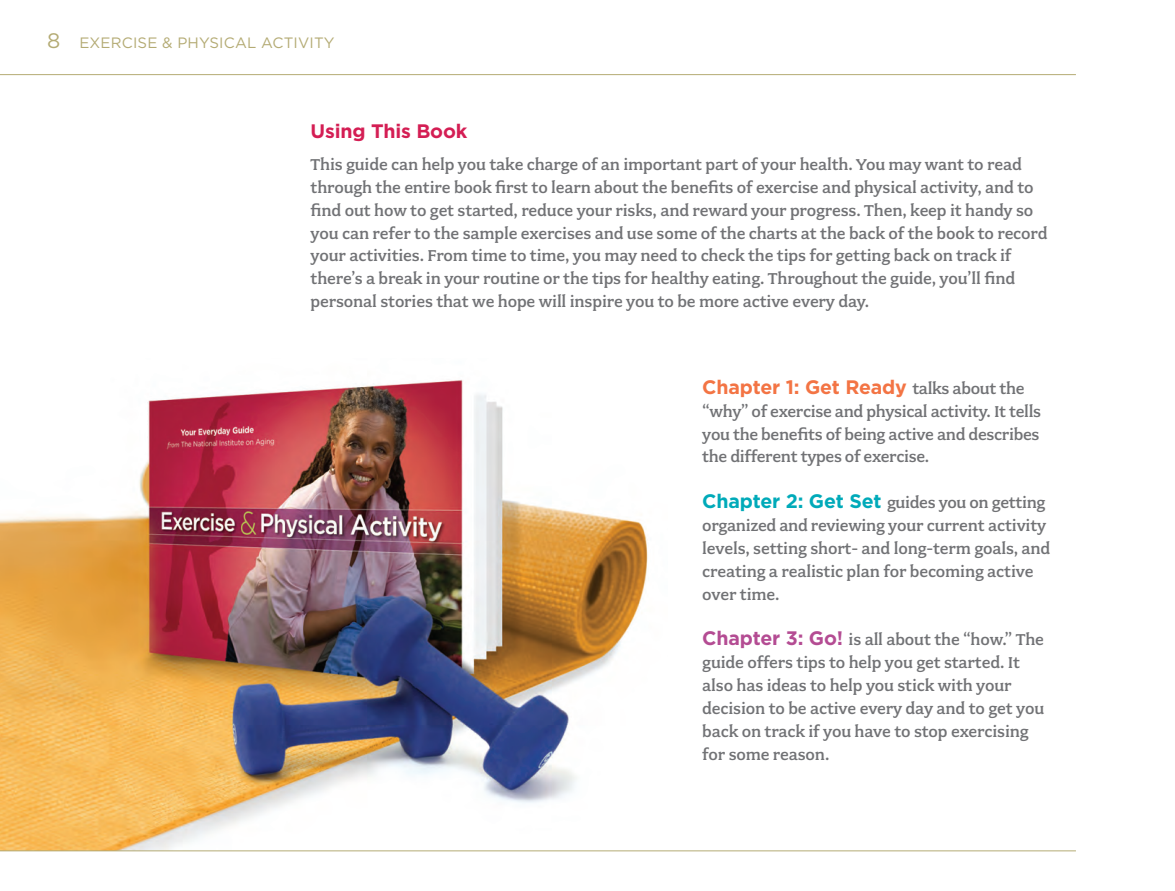
<style>
.page{position:relative;width:1175px;height:891px;background:#fff}
.page>*{position:absolute;margin:0;border:0;box-sizing:border-box;transform-origin:0 0}
.subhead{font:700 19.5px "Gotham";letter-spacing:-.01em;color:#f37444}
.subhead-2{font:700 19.5px "Gotham";letter-spacing:-.01em;color:#d41e54}
.body_text{font:500 17.7px/23px "Fairplex Wide";letter-spacing:-.01em;color:#717275;scale:.96 1}
.subhead-3{font:500 17.7px/23px "Fairplex Wide";letter-spacing:-.01em;color:#717275;scale:.96 1}
.header-left__title{font:15px "Gotham";letter-spacing:.01em;color:#b4ab74}
.s1{font-size:21px}
.s2{font-family:"Fairplex Wide";font-weight:500;font-size:17.7px;color:#717275}
.s3{font-family:"Gotham";font-weight:700;font-size:19.5px;color:#00aab9}
.s4{font-family:"Gotham";font-weight:700;font-size:19.5px;color:#b44c93}
</style>
<div class="page">
<hr style="left:0;top:74px;width:1076px;height:1px;background:#b4ab74">
<img style="left:0;top:380px;width:648px;height:470px">
<hr style="left:0;top:850px;width:1076px;height:1px;background:#b4ab74">
<p class="header-left__title" style="left:47px;top:34px;width:289px"><span class="s1">8</span> EXERCISE &amp; PHYSICAL ACTIVITY</p>
<p class="subhead-2" style="left:310px;top:119px;width:158px">Using This Book</p>
<p class="body_text" style="left:310px;top:153px;width:769px">This guide can help you take charge of an important part of your health. You may want to read through the entire book first to learn about the benefits of exercise and physical activity, and to find out how to get started, reduce your risks, and reward your progress. Then, keep it handy so you can refer to the sample exercises and use some of the charts at the back of the book to record your activities. From time to time, you may need to check the tips for getting back on track if there’s a break in your routine or the tips for healthy eating. Throughout the guide, you’ll find personal stories that we hope will inspire you to be more active every day.</p>
<p class="subhead" style="left:702px;top:376px;width:324px">Chapter 1: Get Ready <span class="s2">talks about the</span></p>
<p class="subhead-3" style="left:702px;top:399px;width:354px;text-align:justify">“why” of exercise and physical activity. It tells you the benefits of being active and describes the different types of exercise.</p>
<p class="subhead-3" style="left:702px;top:491px;width:364px"><span class="s3">Chapter 2: Get Set</span> guides you on getting organized and reviewing your current activity levels, setting short- and long-term goals, and creating a realistic plan for becoming active over time.</p>
<p class="subhead-3" style="left:702px;top:628px;width:358px"><span class="s4">Chapter 3: Go!</span> is all about the “how.” The guide offers tips to help you get started. It also has ideas to help you stick with your decision to be active every day and to get you back on track if you have to stop exercising for some reason.</p>
</div>
